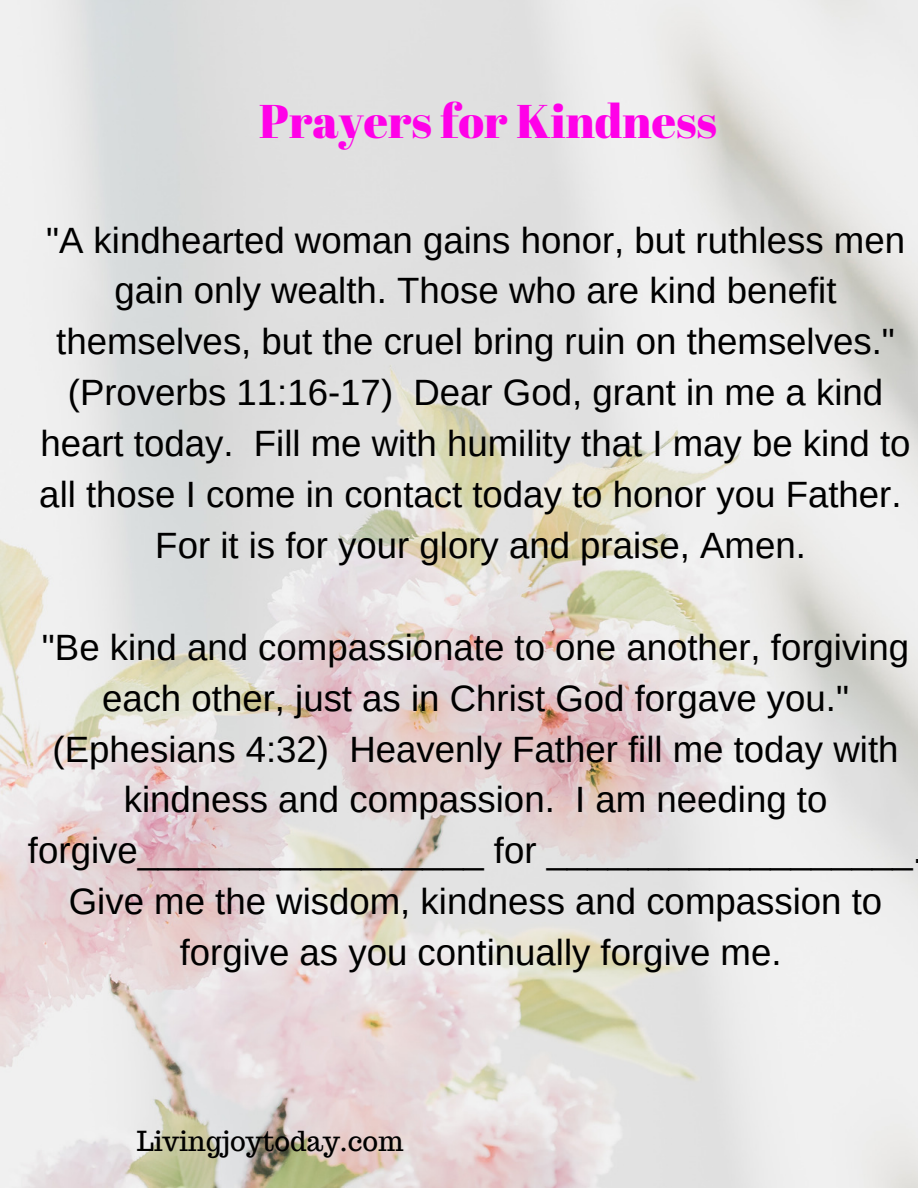
<style>
.page{position:relative;width:918px;height:1188px;background:#fff}
.page>*{position:absolute;margin:0;border:0;box-sizing:border-box;transform-origin:0 0}
.t1{font:47.25px "Abril Fatface";color:#ff00e8}
.t2{font:36.6px/50.8px "Arimo";color:#000;text-align:center}
.t3{font:27px "Trocchi";color:#000}
</style>
<div class="page">
<img style="left:0;top:0;width:918px;height:1188px">
<p class="t1" style="left:259px;top:88px;width:459px">Prayers for Kindness</p>
<p class="t2" style="left:39px;top:214px;width:873px">"A kindhearted woman gains honor, but ruthless men gain only wealth. Those who are kind benefit themselves, but the cruel bring ruin on themselves." (Proverbs 11:16-17) Dear God, grant in me a kind heart today. Fill me with humility that I may be kind to all those I come in contact today to honor you Father.<br>For it is for your glory and praise, Amen.</p>
<p class="t2" style="left:28px;top:622px;width:886px">"Be kind and compassionate to one another, forgiving each other, just as in Christ God forgave you." (Ephesians 4:32) Heavenly Father fill me today with kindness and compassion. I am needing to forgive_________________ for __________________ Give me the wisdom, kindness and compassion to forgive as you continually forgive me.</p>
<p class="t3" style="left:137px;top:1124px;width:268px">Livingjoytoday.com</p>
</div>
